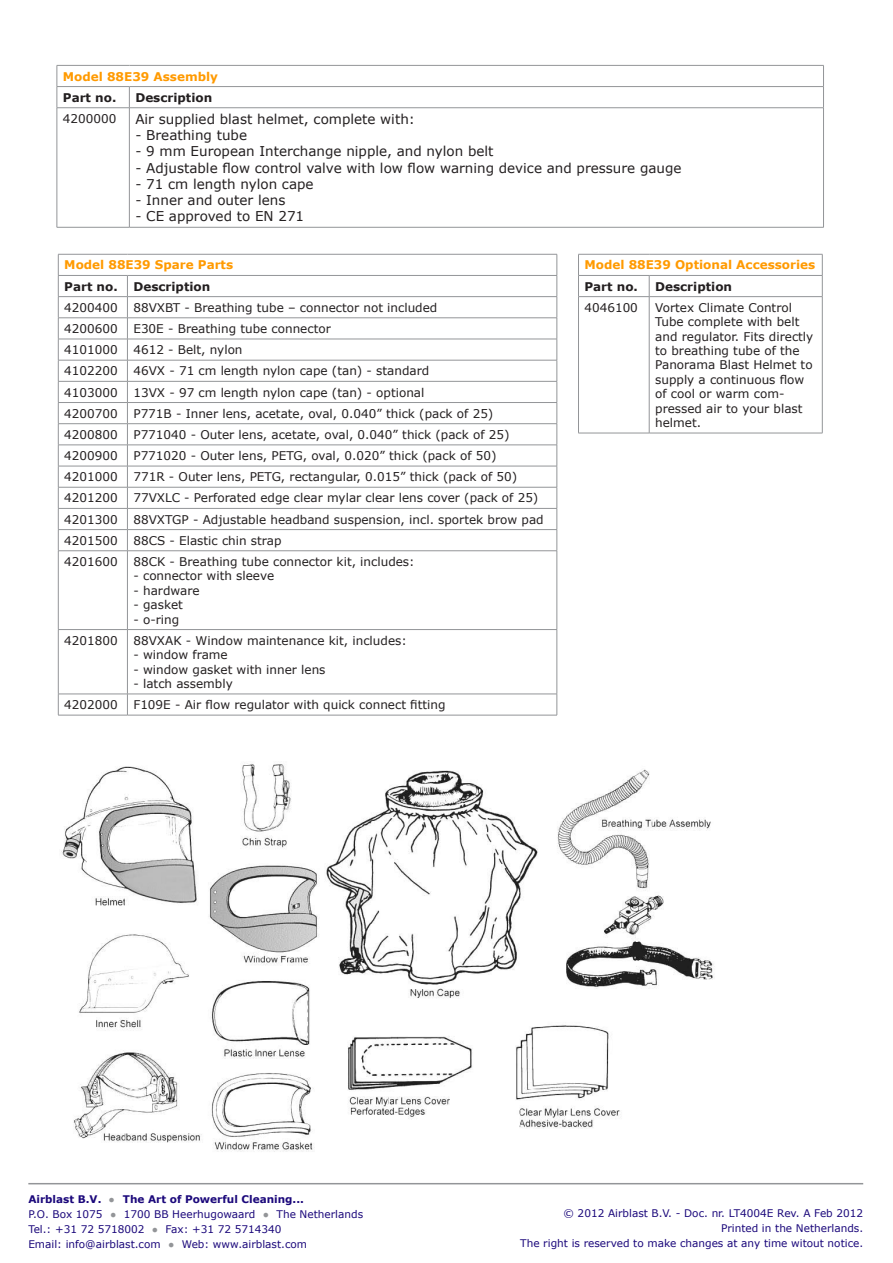
<style>
.page{position:relative;width:893px;height:1263px;background:#fff}
.page>*{position:absolute;margin:0;border:0;box-sizing:border-box;transform-origin:0 0}
.t1{font:13.5px "Verdana";color:#231f20}
.t2{font:12px/14.4px "Verdana";color:#231f20}
.t3{font:700 12px "Verdana";color:#ff9a01}
.t4{font:700 12px "Verdana";color:#231f20}
.t5{font:10.5px "Verdana";color:#1b087b}
.t6{font:700 10.5px "Verdana";color:#1b087b}
.s1{font-family:"Times New Roman";color:#939598}
</style>
<div class="page">
<hr style="left:28px;top:1183px;width:835px;height:1px;background:#939598">
<hr style="left:57px;top:65px;width:72px;height:1px;background:#939598">
<hr style="left:129px;top:65px;width:695px;height:1px;background:#939598">
<hr style="left:57px;top:86px;width:72px;height:1px;background:#939598">
<svg style="left:57px;top:66px;width:1px;height:41px"></svg>
<hr style="left:129px;top:86px;width:695px;height:1px;background:#939598">
<svg style="left:129px;top:87px;width:1px;height:20px"></svg>
<svg style="left:823px;top:66px;width:1px;height:41px"></svg>
<hr style="left:57px;top:107px;width:72px;height:1px;background:#939598">
<hr style="left:57px;top:108px;width:1px;height:119px;background:#939598">
<hr style="left:129px;top:107px;width:695px;height:1px;background:#939598">
<hr style="left:129px;top:108px;width:1px;height:119px;background:#939598">
<hr style="left:823px;top:108px;width:1px;height:119px;background:#939598">
<hr style="left:57px;top:227px;width:72px;height:1px;background:#939598">
<hr style="left:129px;top:227px;width:695px;height:1px;background:#939598">
<hr style="left:58px;top:254px;width:69px;height:1px;background:#939598">
<hr style="left:127px;top:254px;width:430px;height:1px;background:#939598">
<hr style="left:58px;top:275px;width:69px;height:1px;background:#939598">
<hr style="left:127px;top:275px;width:430px;height:1px;background:#939598">
<hr style="left:58px;top:296px;width:69px;height:1px;background:#939598">
<hr style="left:127px;top:296px;width:430px;height:1px;background:#939598">
<hr style="left:58px;top:318px;width:69px;height:1px;background:#939598">
<hr style="left:127px;top:318px;width:430px;height:1px;background:#939598">
<hr style="left:58px;top:339px;width:69px;height:1px;background:#939598">
<hr style="left:127px;top:339px;width:430px;height:1px;background:#939598">
<hr style="left:58px;top:360px;width:69px;height:1px;background:#939598">
<hr style="left:127px;top:360px;width:430px;height:1px;background:#939598">
<hr style="left:58px;top:381px;width:69px;height:1px;background:#939598">
<hr style="left:127px;top:381px;width:430px;height:1px;background:#939598">
<hr style="left:58px;top:402px;width:69px;height:1px;background:#939598">
<hr style="left:127px;top:402px;width:430px;height:1px;background:#939598">
<hr style="left:58px;top:423px;width:69px;height:1px;background:#939598">
<hr style="left:127px;top:423px;width:430px;height:1px;background:#939598">
<hr style="left:58px;top:445px;width:69px;height:1px;background:#939598">
<hr style="left:127px;top:445px;width:430px;height:1px;background:#939598">
<hr style="left:58px;top:466px;width:69px;height:1px;background:#939598">
<hr style="left:127px;top:466px;width:430px;height:1px;background:#939598">
<hr style="left:58px;top:487px;width:69px;height:1px;background:#939598">
<hr style="left:127px;top:487px;width:430px;height:1px;background:#939598">
<hr style="left:58px;top:508px;width:69px;height:1px;background:#939598">
<hr style="left:127px;top:508px;width:430px;height:1px;background:#939598">
<hr style="left:58px;top:529px;width:69px;height:1px;background:#939598">
<svg style="left:58px;top:254px;width:1px;height:296px"></svg>
<hr style="left:127px;top:529px;width:430px;height:1px;background:#939598">
<svg style="left:127px;top:276px;width:1px;height:274px"></svg>
<svg style="left:557px;top:254px;width:1px;height:297px"></svg>
<hr style="left:58px;top:550px;width:69px;height:1px;background:#939598">
<hr style="left:58px;top:551px;width:1px;height:78px;background:#939598">
<hr style="left:127px;top:550px;width:430px;height:1px;background:#939598">
<hr style="left:127px;top:551px;width:1px;height:78px;background:#939598">
<hr style="left:557px;top:551px;width:1px;height:78px;background:#939598">
<hr style="left:58px;top:629px;width:69px;height:1px;background:#939598">
<hr style="left:58px;top:630px;width:1px;height:64px;background:#939598">
<hr style="left:127px;top:629px;width:430px;height:1px;background:#939598">
<hr style="left:127px;top:630px;width:1px;height:64px;background:#939598">
<hr style="left:557px;top:630px;width:1px;height:64px;background:#939598">
<hr style="left:58px;top:694px;width:69px;height:1px;background:#939598">
<svg style="left:58px;top:694px;width:1px;height:21px"></svg>
<hr style="left:127px;top:694px;width:430px;height:1px;background:#939598">
<svg style="left:127px;top:694px;width:1px;height:21px"></svg>
<svg style="left:557px;top:694px;width:1px;height:21px"></svg>
<hr style="left:58px;top:715px;width:69px;height:1px;background:#939598">
<hr style="left:127px;top:715px;width:430px;height:1px;background:#939598">
<hr style="left:578px;top:254px;width:71px;height:1px;background:#939598">
<hr style="left:649px;top:254px;width:173px;height:1px;background:#939598">
<hr style="left:578px;top:275px;width:71px;height:1px;background:#939598">
<svg style="left:578px;top:254px;width:1px;height:42px"></svg>
<hr style="left:649px;top:275px;width:173px;height:1px;background:#939598">
<svg style="left:649px;top:276px;width:1px;height:20px"></svg>
<svg style="left:822px;top:254px;width:1px;height:42px"></svg>
<hr style="left:578px;top:296px;width:71px;height:1px;background:#939598">
<hr style="left:578px;top:297px;width:1px;height:136px;background:#939598">
<hr style="left:649px;top:296px;width:173px;height:1px;background:#939598">
<hr style="left:649px;top:297px;width:1px;height:136px;background:#939598">
<hr style="left:822px;top:297px;width:1px;height:136px;background:#939598">
<hr style="left:578px;top:433px;width:71px;height:1px;background:#939598">
<hr style="left:649px;top:433px;width:173px;height:1px;background:#939598">
<img style="left:61px;top:763px;width:653px;height:389px">
<p class="t3" style="left:63px;top:68px;width:157px">Model 88E39 Assembly</p>
<p class="t4" style="left:63px;top:89px;width:55px">Part no.</p>
<p class="t4" style="left:135px;top:89px;width:78px">Description</p>
<p class="t2" style="left:63px;top:111px;width:55px">4200000</p>
<p class="t1" style="left:135px;top:110px;width:281px">Air supplied blast helmet, complete with:</p>
<p class="t1" style="left:135px;top:126px;width:113px">- Breathing tube</p>
<p class="t1" style="left:135px;top:142px;width:360px">- 9 mm European Interchange nipple, and nylon belt</p>
<p class="t1" style="left:135px;top:158px;width:548px">- Adjustable flow control valve with low flow warning device and pressure gauge</p>
<p class="t1" style="left:135px;top:175px;width:180px">- 71 cm length nylon cape</p>
<p class="t1" style="left:135px;top:191px;width:151px">- Inner and outer lens</p>
<p class="t1" style="left:135px;top:207px;width:170px">- CE approved to EN 271</p>
<p class="t3" style="left:64px;top:257px;width:170px">Model 88E39 Spare Parts</p>
<p class="t4" style="left:64px;top:278px;width:55px">Part no.</p>
<p class="t4" style="left:133px;top:278px;width:78px">Description</p>
<p class="t2" style="left:64px;top:300px;width:55px">4200400</p>
<p class="t2" style="left:133px;top:300px;width:305px">88VXBT - Breathing tube – connector not included</p>
<p class="t2" style="left:64px;top:321px;width:55px">4200600</p>
<p class="t2" style="left:133px;top:321px;width:199px">E30E - Breathing tube connector</p>
<p class="t2" style="left:64px;top:342px;width:55px">4101000</p>
<p class="t2" style="left:133px;top:342px;width:111px">4612 - Belt, nylon</p>
<p class="t2" style="left:64px;top:364px;width:55px">4102200</p>
<p class="t2" style="left:133px;top:364px;width:297px">46VX - 71 cm length nylon cape (tan) - standard</p>
<p class="t2" style="left:64px;top:385px;width:55px">4103000</p>
<p class="t2" style="left:133px;top:385px;width:293px">13VX - 97 cm length nylon cape (tan) - optional</p>
<p class="t2" style="left:64px;top:406px;width:55px">4200700</p>
<p class="t2" style="left:133px;top:406px;width:361px">P771B - Inner lens, acetate, oval, 0.040” thick (pack of 25)</p>
<p class="t2" style="left:64px;top:427px;width:55px">4200800</p>
<p class="t2" style="left:133px;top:427px;width:378px">P771040 - Outer lens, acetate, oval, 0.040” thick (pack of 25)</p>
<p class="t2" style="left:64px;top:448px;width:55px">4200900</p>
<p class="t2" style="left:133px;top:448px;width:365px">P771020 - Outer lens, PETG, oval, 0.020” thick (pack of 50)</p>
<p class="t2" style="left:64px;top:469px;width:55px">4201000</p>
<p class="t2" style="left:133px;top:469px;width:385px">771R - Outer lens, PETG, rectangular, 0.015” thick (pack of 50)</p>
<p class="t2" style="left:64px;top:491px;width:55px">4201200</p>
<p class="t2" style="left:133px;top:491px;width:406px">77VXLC - Perforated edge clear mylar clear lens cover (pack of 25)</p>
<p class="t2" style="left:64px;top:512px;width:55px">4201300</p>
<p class="t2" style="left:133px;top:512px;width:412px">88VXTGP - Adjustable headband suspension, incl. sportek brow pad</p>
<p class="t2" style="left:64px;top:533px;width:55px">4201500</p>
<p class="t2" style="left:133px;top:533px;width:150px">88CS - Elastic chin strap</p>
<p class="t2" style="left:64px;top:554px;width:55px">4201600</p>
<p class="t2" style="left:133px;top:554px;width:283px">88CK - Breathing tube connector kit, includes:</p>
<p class="t2" style="left:133px;top:569px;width:142px">- connector with sleeve</p>
<p class="t2" style="left:133px;top:583px;width:68px">- hardware</p>
<p class="t2" style="left:133px;top:597px;width:51px">- gasket</p>
<p class="t2" style="left:133px;top:612px;width:47px">- o-ring</p>
<p class="t2" style="left:64px;top:633px;width:55px">4201800</p>
<p class="t2" style="left:133px;top:633px;width:275px">88VXAK - Window maintenance kit, includes:</p>
<p class="t2" style="left:133px;top:647px;width:96px">- window frame</p>
<p class="t2" style="left:133px;top:662px;width:194px">- window gasket with inner lens</p>
<p class="t2" style="left:133px;top:676px;width:101px">- latch assembly</p>
<p class="t2" style="left:64px;top:697px;width:55px">4202000</p>
<p class="t2" style="left:133px;top:697px;width:314px">F109E - Air flow regulator with quick connect fitting</p>
<p class="t3" style="left:584px;top:257px;width:232px">Model 88E39 Optional Accessories</p>
<p class="t4" style="left:584px;top:278px;width:55px">Part no.</p>
<p class="t4" style="left:655px;top:278px;width:78px">Description</p>
<p class="t2" style="left:584px;top:300px;width:55px">4046100</p>
<p class="t2" style="left:655px;top:300px;width:160px">Vortex Climate Control<br>Tube complete with belt and regulator. Fits directly to breathing tube of the<br>Panorama Blast Helmet to supply a continuous flow of cool or warm com&shy;pressed air to your blast helmet.</p>
<p class="t6" style="left:28px;top:1191px;width:277px">Airblast B.V. <span class="s1">●</span> The Art of Powerful Cleaning...</p>
<p class="t5" style="left:28px;top:1206px;width:336px">P.O. Box 1075 <span class="s1">●</span> 1700 BB Heerhugowaard <span class="s1">●</span> The Netherlands</p>
<p class="t5" style="left:28px;top:1221px;width:255px">Tel.: +31 72 5718002 <span class="s1">●</span> Fax: +31 72 5714340</p>
<p class="t5" style="left:28px;top:1236px;width:280px">Email: info@airblast.com <span class="s1">●</span> Web: www.airblast.com</p>
<p class="t5" style="left:563px;top:1205px;width:301px">© 2012 Airblast B.V. - Doc. nr. LT4004E Rev. A Feb 2012</p>
<p class="t5" style="left:721px;top:1220px;width:144px">Printed in the Netherlands.</p>
<p class="t5" style="left:520px;top:1235px;width:344px">The right is reserved to make changes at any time witout notice.</p>
</div>
